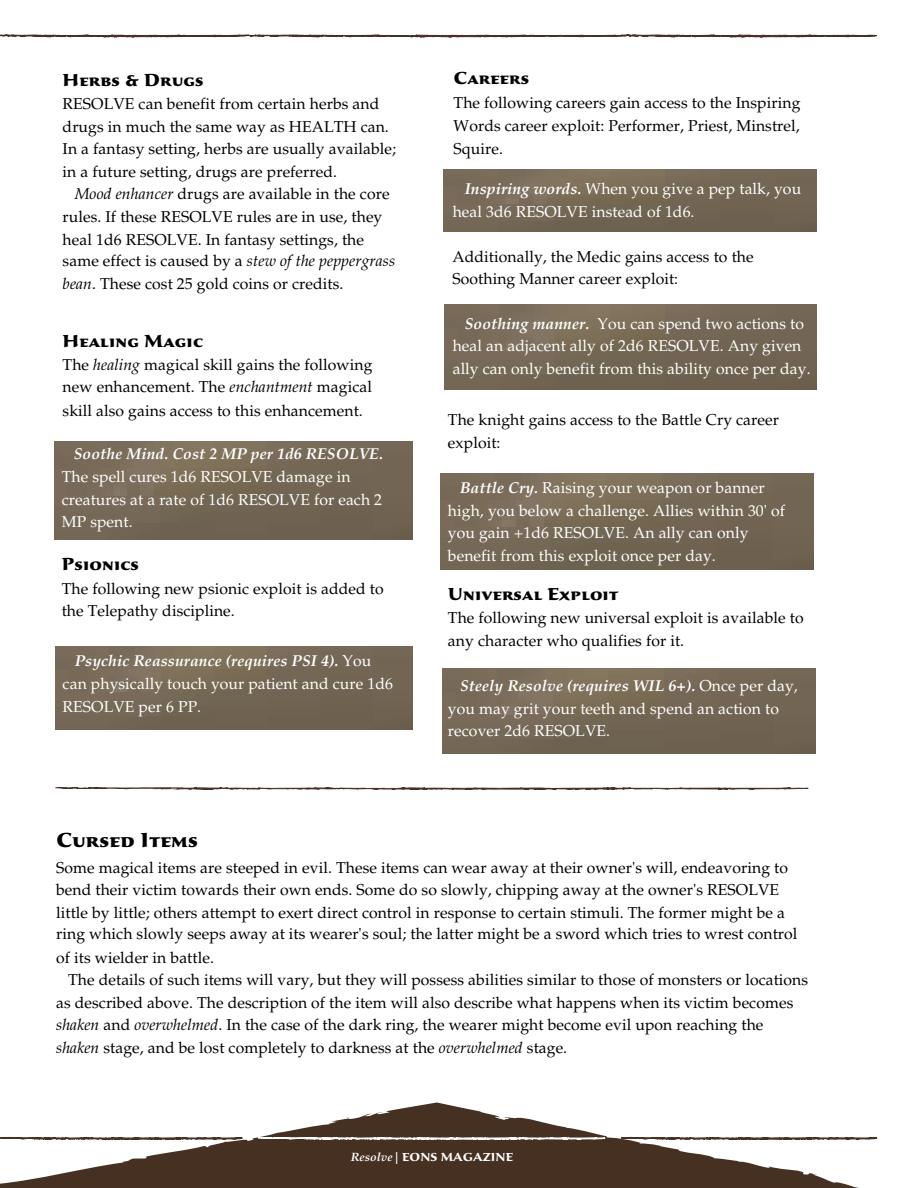
<style>
.page{position:relative;width:918px;height:1188px;background:#fff}
.page>*{position:absolute;margin:0;border:0;box-sizing:border-box;transform-origin:0 0}
.t1{font:900 21px "Sava Pro";letter-spacing:.005em;color:#000}
.t2{font:900 18px "Sava Pro";letter-spacing:.005em;color:#000}
.t3{font:15.75px/22.5px "Palatino LT Std";letter-spacing:.005em;color:#000}
.t4{font:15.75px/22.5px "Palatino LT Std";letter-spacing:.005em;color:#fff}
.t5{font:italic 700 15.75px "Palatino LT Std";letter-spacing:.005em;color:#fff}
.t6{font:700 12px "Sava Pro";color:#fff}
.s1{font-style:italic}
.s2{font-weight:700;font-style:italic}
.s3{font-family:"Palatino LT Std";font-style:italic}
</style>
<div class="page">
<img style="left:441px;top:473px;width:372px;height:97px">
<img style="left:443px;top:668px;width:373px;height:85px">
<img style="left:444px;top:304px;width:373px;height:85px">
<img style="left:443px;top:170px;width:374px;height:61px">
<img style="left:55px;top:647px;width:358px;height:82px">
<img style="left:54px;top:441px;width:358px;height:99px">
<svg style="left:0;top:34px;width:878px;height:4px"></svg>
<svg style="left:0;top:1103px;width:878px;height:85px;fill:#463022"></svg>
<svg style="left:258px;top:1136px;width:349px;height:5px"></svg>
<svg style="left:55px;top:787px;width:754px;height:3px;background:#948880"></svg>
<p class="t2" style="left:63px;top:68px;width:143px">Herbs &amp; Drugs</p>
<p class="t3" style="left:63px;top:93px;width:335px">RESOLVE can benefit from certain herbs and drugs in much the same way as HEALTH can.<br>In a fantasy setting, herbs are usually available; in a future setting, drugs are preferred.</p>
<p class="t3" style="left:63px;top:183px;width:334px;text-indent:12px"><span class="s1">Mood enhancer</span> drugs are available in the core rules. If these RESOLVE rules are in use, they heal 1d6 RESOLVE. In fantasy settings, the same effect is caused by a <span class="s1">stew of the peppergrass bean</span>. These cost 25 gold coins or credits.</p>
<p class="t2" style="left:63px;top:329px;width:142px">Healing Magic</p>
<p class="t3" style="left:63px;top:353px;width:311px;text-align:justify">The <span class="s1">healing</span> magical skill gains the following new enhancement. The <span class="s1">enchantment</span> magical skill also gains access to this enhancement.</p>
<p class="t5" style="left:74px;top:445px;width:311px">Soothe Mind. Cost 2 MP per 1d6 RESOLVE.</p>
<p class="t4" style="left:62px;top:466px;width:322px">The spell cures 1d6 RESOLVE damage in creatures at a rate of 1d6 RESOLVE for each 2<br>MP spent.</p>
<p class="t2" style="left:62px;top:552px;width:79px">Psionics</p>
<p class="t3" style="left:62px;top:578px;width:323px">The following new psionic exploit is added to the Telepathy discipline.</p>
<p class="t4" style="left:63px;top:650px;width:332px;text-indent:12px"><span class="s2">Psychic Reassurance (requires PSI 4).</span> You can physically touch your patient and cure 1d6<br>RESOLVE per 6 PP.</p>
<p class="t2" style="left:454px;top:66px;width:77px">Careers</p>
<p class="t3" style="left:454px;top:91px;width:348px;line-height:23.1px;text-align:justify">The following careers gain access to the Inspiring Words career exploit: Performer, Priest, Minstrel, Squire.</p>
<p class="t4" style="left:453px;top:178px;width:350px;text-indent:12px"><span class="s2">Inspiring words.</span> When you give a pep talk, you heal 3d6 RESOLVE instead of 1d6.</p>
<p class="t3" style="left:453px;top:246px;width:303px;line-height:21.9px">Additionally, the Medic gains access to the<br>Soothing Manner career exploit:</p>
<p class="t4" style="left:453px;top:312px;width:359px;text-align:center"><span class="s2">Soothing manner.</span> You can spend two actions to heal an adjacent ally of 2d6 RESOLVE. Any given ally can only benefit from this ability once per day.</p>
<p class="t3" style="left:448px;top:409px;width:333px">The knight gains access to the Battle Cry career exploit:</p>
<p class="t4" style="left:448px;top:477px;width:339px;text-indent:12px"><span class="s2">Battle Cry.</span> Raising your weapon or banner high, you below a challenge. Allies within 30' of you gain +1d6 RESOLVE. An ally can only benefit from this exploit once per day.</p>
<p class="t2" style="left:448px;top:582px;width:172px">Universal Exploit</p>
<p class="t3" style="left:448px;top:607px;width:357px">The following new universal exploit is available to any character who qualifies for it.</p>
<p class="t4" style="left:448px;top:675px;width:351px;text-indent:12px"><span class="s2">Steely Resolve (requires WIL 6+).</span> Once per day, you may grit your teeth and spend an action to recover 2d6 RESOLVE.</p>
<h1 class="t1" style="left:56px;top:826px;width:143px">Cursed Items</h1>
<p class="t3" style="left:56px;top:856px;width:743px">Some magical items are steeped in evil. These items can wear away at their owner's will, endeavoring to bend their victim towards their own ends. Some do so slowly, chipping away at the owner's RESOLVE little by little; others attempt to exert direct control in response to certain stimuli. The former might be a ring which slowly seeps away at its wearer's soul; the latter might be a sword which tries to wrest control of its wielder in battle.</p>
<p class="t3" style="left:56px;top:969px;width:754px;text-indent:12px">The details of such items will vary, but they will possess abilities similar to those of monsters or locations as described above. The description of the item will also describe what happens when its victim becomes <span class="s1">shaken</span> and <span class="s1">overwhelmed</span>. In the case of the dark ring, the wearer might become evil upon reaching the <span class="s1">shaken</span> stage, and be lost completely to darkness at the <span class="s1">overwhelmed</span> stage.</p>
<p class="t6" style="left:351px;top:1149px;width:164px"><span class="s3">Resolve|</span>EONS MAGAZINE</p>
</div>
